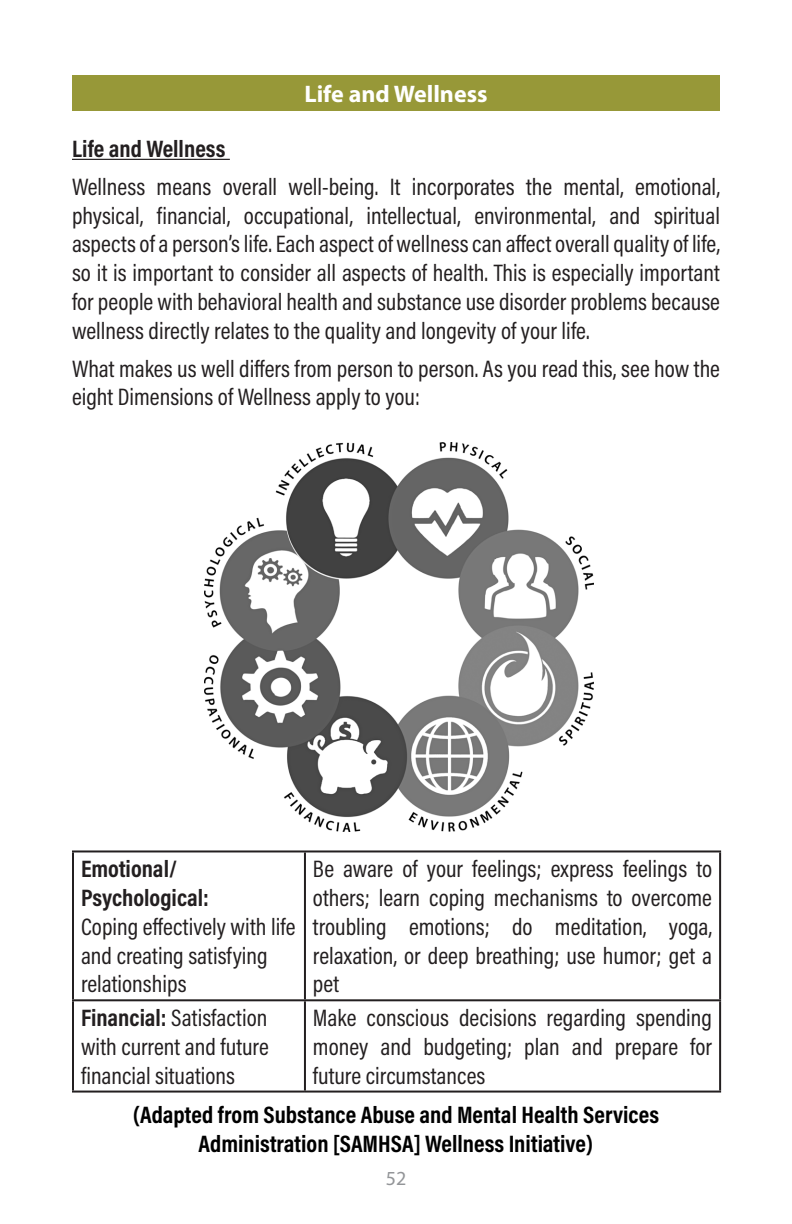
<style>
.page{position:relative;width:792px;height:1224px;background:#fff}
.page>*{position:absolute;margin:0;border:0;box-sizing:border-box;transform-origin:0 0}
.t1{font:24px/28.8px "Acumin Pro Cond";color:#231f20;text-align:justify}
.t2{font:700 24px "Acumin Pro Cond";color:#000}
.t3{font:700 24px/28.8px "Acumin Pro Cond";color:#231f20}
.t4{font:700 24px "Myriad Pro";color:#fff}
.t5{font:20px "Myriad Pro";color:#939598}
.s1{font-weight:700}
</style>
<div class="page">
<div style="left:72px;top:75px;width:648px;height:36px;background:#979838"></div>
<hr style="left:72px;top:159px;width:158px;height:1px;background:#231f20">
<hr style="left:72px;top:850px;width:233px;height:2px;background:#231f20">
<hr style="left:72px;top:852px;width:2px;height:147px;background:#231f20">
<hr style="left:305px;top:850px;width:416px;height:2px;background:#231f20">
<hr style="left:304px;top:852px;width:2px;height:147px;background:#231f20">
<hr style="left:719px;top:852px;width:2px;height:147px;background:#231f20">
<hr style="left:72px;top:999px;width:233px;height:2px;background:#231f20">
<hr style="left:72px;top:1001px;width:2px;height:90px;background:#231f20">
<hr style="left:305px;top:999px;width:416px;height:2px;background:#231f20">
<hr style="left:304px;top:1001px;width:2px;height:90px;background:#231f20">
<hr style="left:719px;top:1001px;width:2px;height:90px;background:#231f20">
<hr style="left:72px;top:1091px;width:233px;height:2px;background:#231f20">
<hr style="left:305px;top:1091px;width:416px;height:2px;background:#231f20">
<img style="left:204px;top:443px;width:390px;height:389px">
<p class="t4" style="left:304px;top:78px;width:185px">Life and Wellness</p>
<p class="t3" style="left:72px;top:134px;width:155px">Life and Wellness</p>
<p class="t1" style="left:72px;top:172px;width:650px">Wellness means overall well-being. It incorporates the mental, emotional, physical, financial, occupational, intellectual, environmental, and spiritual aspects of a person’s life. Each aspect of wellness can affect overall quality of life, so it is important to consider all aspects of health. This is especially important for people with behavioral health and substance use disorder problems because wellness directly relates to the quality and longevity of your life.</p>
<p class="t1" style="left:72px;top:353px;width:650px">What makes us well differs from person to person. As you read this, see how the eight Dimensions of Wellness apply to you:</p>
<p class="t3" style="left:81px;top:854px;width:129px">Emotional/<br>Psychological:</p>
<p class="t1" style="left:81px;top:912px;width:216px;text-align:left">Coping effectively with life and creating satisfying relationships</p>
<p class="t1" style="left:313px;top:854px;width:401px">Be aware of your feelings; express feelings to others; learn coping mechanisms to overcome troubling emotions; do meditation, yoga, relaxation, or deep breathing; use humor; get a pet</p>
<p class="t1" style="left:81px;top:1003px;width:189px"><span class="s1">Financial:</span> Satisfaction with current and future financial situations</p>
<p class="t1" style="left:313px;top:1003px;width:401px">Make conscious decisions regarding spending money and budgeting; plan and prepare for future circumstances</p>
<p class="t2" style="left:133px;top:1099px;width:528px">(Adapted from Substance Abuse and Mental Health Services</p>
<p class="t2" style="left:199px;top:1128px;width:396px">Administration [SAMHSA] Wellness Initiative)</p>
<p class="t5" style="left:386px;top:1166px;width:22px">52</p>
</div>
